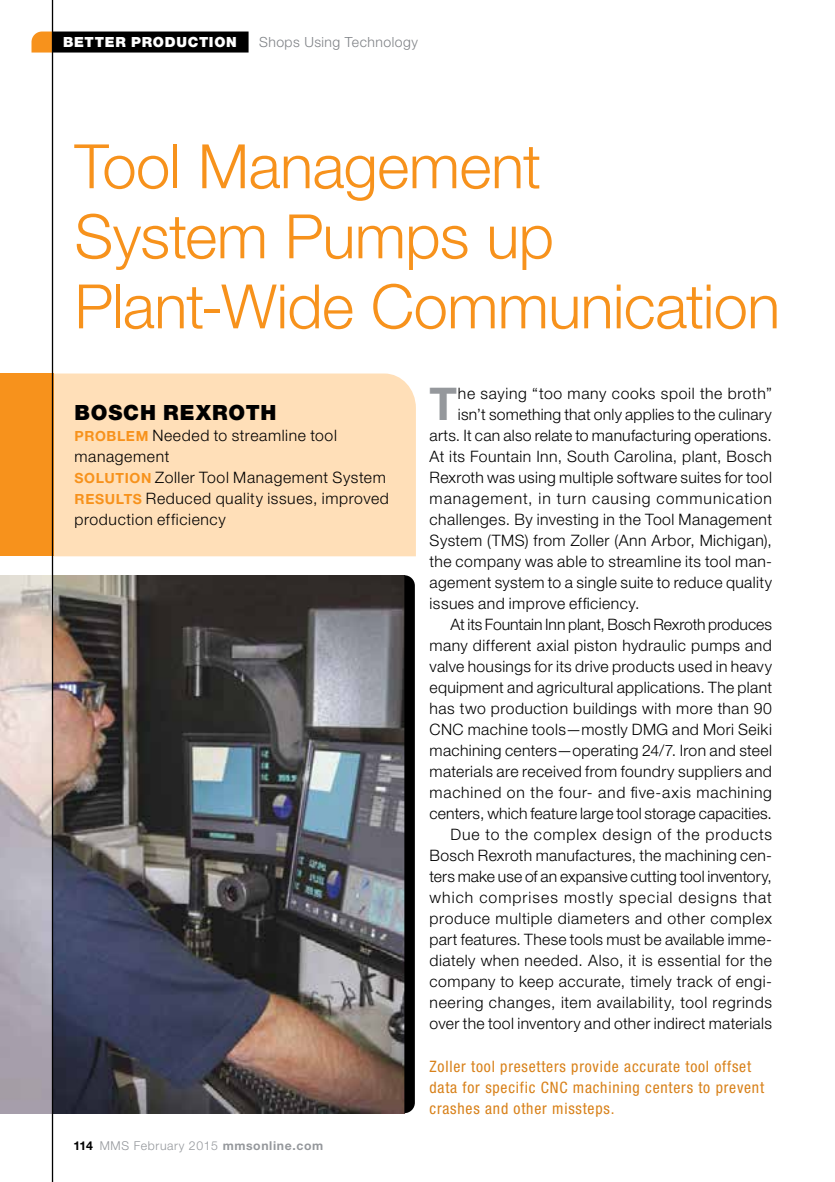
<style>
.page{position:relative;width:835px;height:1182px;background:#fff}
.page>*{position:absolute;margin:0;border:0;box-sizing:border-box;transform-origin:0 0}
.t1{font:300 61.25px/70px "Helvetica Neue LT Std";letter-spacing:-.01em;color:#f7921c}
.t2{font:700 45.15px "Helvetica Neue LT Std";color:#95989c}
.t3{font:900 21px "Helvetica Neue LT Std";letter-spacing:.04em;color:#000}
.t4{font:300 15.75px/21px "Helvetica Neue LT Std";letter-spacing:.025em;color:#000}
.t5{font:condensed 15.75px/21px "Helvetica Neue LT Std";letter-spacing:.05em;color:#d8811a}
.t6{font:300 15.75px "Helvetica Neue LT Std";letter-spacing:.005em;color:#000}
.t7{font:300 15.75px "Helvetica Neue LT Std";letter-spacing:.045em;color:#000}
.t8{font:300 15.75px "Helvetica Neue LT Std";letter-spacing:-.005em;color:#000}
.t9{font:300 15.75px "Helvetica Neue LT Std";letter-spacing:.065em;color:#000}
.t10{font:300 15.75px "Helvetica Neue LT Std";letter-spacing:.06em;color:#000}
.t11{font:300 15.75px "Helvetica Neue LT Std";letter-spacing:.055em;color:#000}
.t12{font:300 14px "Helvetica Neue LT Std";letter-spacing:.035em;color:#808387}
.t13{font:900 14px "Helvetica Neue LT Std";letter-spacing:.05em;color:#fff}
.t14{font:300 12.25px "Helvetica Neue LT Std";letter-spacing:.05em;color:#95989c}
.s1{font-weight:700;font-size:14px;color:#f7921c}
.s2{font-weight:700;color:#000}
.s3{font-weight:700}
</style>
<div class="page">
<svg style="left:32px;top:32px;width:20px;height:20px"></svg>
<div style="left:52px;top:32px;width:196px;height:20px;background:#000"></div>
<div style="left:54px;top:373px;width:362px;height:183px;background:#ffdfb8"></div>
<div style="left:0;top:373px;width:54px;height:183px;background:#f7921c"></div>
<img style="left:0;top:575px;width:404px;height:537px">
<svg style="left:404px;top:575px;width:11px;height:537px;background:#070707"></svg>
<hr style="left:52px;top:0;width:1px;height:1181px;background:#000">
<p class="t13" style="left:63px;top:34px;width:175px">BETTER PRODUCTION</p>
<p class="t12" style="left:259px;top:37px;width:160px">Shops Using Technology</p>
<p class="t1" style="left:75px;top:137px;width:707px">Tool Management<br>System Pumps up<br>Plant-Wide Communication</p>
<p class="t3" style="left:75px;top:400px;width:203px">BOSCH REXROTH</p>
<p class="t4" style="left:75px;top:426px;width:316px"><span class="s1">PROBLEM</span> Needed to streamline tool management<br><span class="s1">SOLUTION</span> Zoller Tool Management System<br><span class="s1">RESULTS</span> Reduced quality issues, improved production efficiency</p>
<p class="t14" style="left:74px;top:1141px;width:251px"><span class="s2">114</span> MMS February 2015 <span class="s3">mmsonline.com</span></p>
<p class="t2" style="left:429px;top:388px;width:29px">T</p>
<p class="t4" style="left:458px;top:384px;width:315px">he saying “too many cooks spoil the broth”</p>
<p class="t4" style="left:458px;top:405px;width:315px">isn’t something that only applies to the culinary</p>
<p class="t4" style="left:429px;top:426px;width:344px">arts. It can also relate to manufacturing operations.</p>
<p class="t4" style="left:429px;top:447px;width:344px">At its Fountain Inn, South Carolina, plant, Bosch</p>
<p class="t4" style="left:429px;top:468px;width:344px">Rexroth was using multiple software suites for tool</p>
<p class="t10" style="left:429px;top:493px;width:344px">management, in turn causing communication</p>
<p class="t4" style="left:429px;top:510px;width:344px">challenges. By investing in the Tool Management</p>
<p class="t4" style="left:429px;top:531px;width:344px">System (TMS) from Zoller (Ann Arbor, Michigan),</p>
<p class="t4" style="left:429px;top:552px;width:344px">the company was able to streamline its tool man-</p>
<p class="t4" style="left:429px;top:573px;width:344px">agement system to a single suite to reduce quality</p>
<p class="t4" style="left:429px;top:594px;width:211px">issues and improve effciency.</p>
<p class="t8" style="left:450px;top:619px;width:323px">At its Fountain Inn plant, Bosch Rexroth produces</p>
<p class="t4" style="left:429px;top:636px;width:344px">many different axial piston hydraulic pumps and</p>
<p class="t4" style="left:429px;top:657px;width:344px">valve housings for its drive products used in heavy</p>
<p class="t4" style="left:429px;top:678px;width:344px">equipment and agricultural applications. The plant</p>
<p class="t4" style="left:429px;top:699px;width:344px">has two production buildings with more than 90</p>
<p class="t4" style="left:429px;top:720px;width:344px">CNC machine tools—mostly DMG and Mori Seiki</p>
<p class="t4" style="left:429px;top:741px;width:344px">machining centers—operating 24/7. Iron and steel</p>
<p class="t4" style="left:429px;top:762px;width:344px">materials are received from foundry suppliers and</p>
<p class="t7" style="left:429px;top:787px;width:344px">machined on the four- and fve-axis machining</p>
<p class="t6" style="left:429px;top:808px;width:344px">centers, which feature large tool storage capacities.</p>
<p class="t11" style="left:450px;top:829px;width:323px">Due to the complex design of the products</p>
<p class="t4" style="left:429px;top:846px;width:344px">Bosch Rexroth manufactures, the machining cen-</p>
<p class="t6" style="left:429px;top:871px;width:344px">ters make use of an expansive cutting tool inventory,</p>
<p class="t9" style="left:429px;top:892px;width:344px">which comprises mostly special designs that</p>
<p class="t7" style="left:429px;top:913px;width:344px">produce multiple diameters and other complex</p>
<p class="t4" style="left:429px;top:930px;width:344px">part features. These tools must be available imme-</p>
<p class="t4" style="left:429px;top:951px;width:344px">diately when needed. Also, it is essential for the</p>
<p class="t4" style="left:429px;top:972px;width:344px">company to keep accurate, timely track of engi-</p>
<p class="t4" style="left:429px;top:993px;width:344px">neering changes, item availability, tool regrinds</p>
<p class="t4" style="left:429px;top:1014px;width:344px">over the tool inventory and other indirect materials</p>
<p class="t5" style="left:429px;top:1056px;width:336px">Zoller tool presetters provide accurate tool offset data for specific CNC machining centers to prevent crashes and other missteps.</p>
</div>
